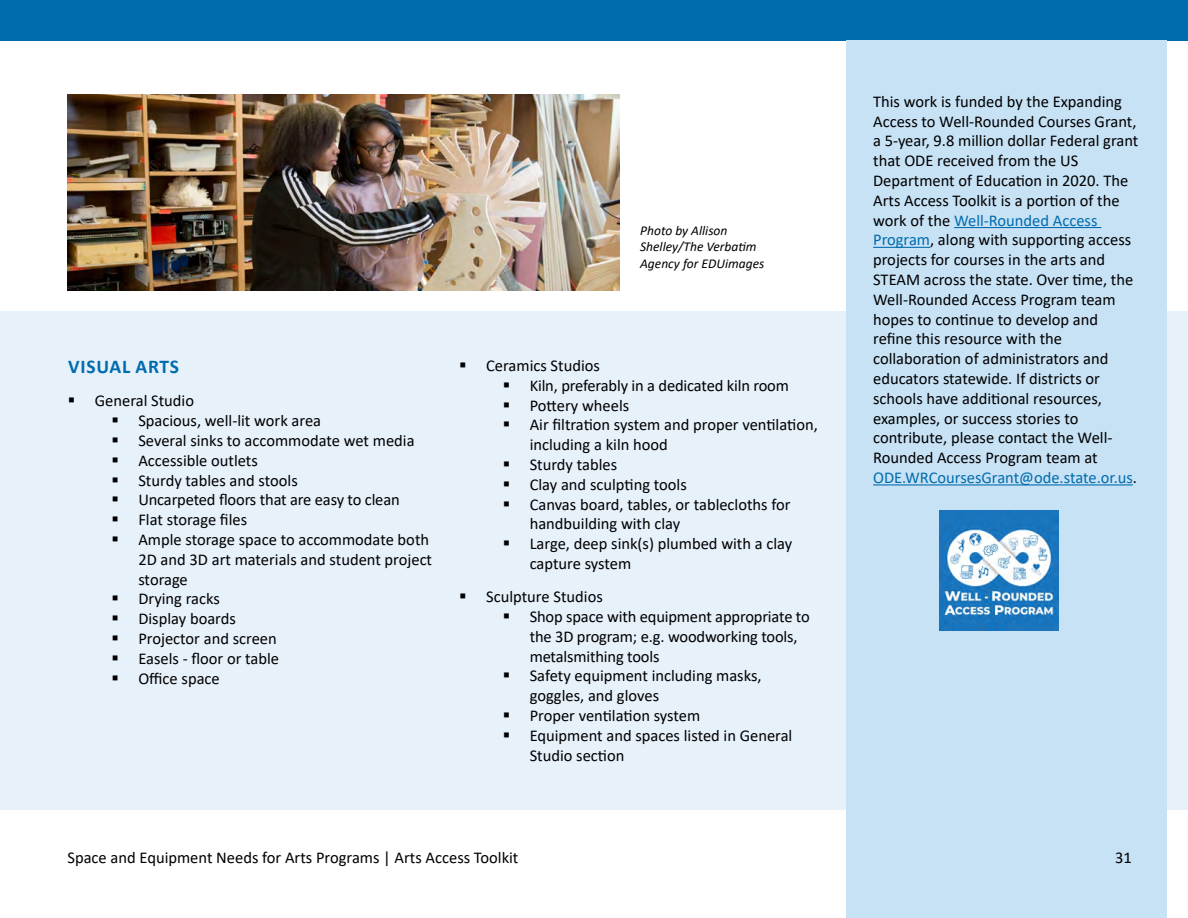
<style>
.page{position:relative;width:1188px;height:918px;background:#fff}
.page>*{position:absolute;margin:0;border:0;box-sizing:border-box;transform-origin:0 0}
.Heading_3{font:700 19.5px "Calibri";letter-spacing:.04em;color:#006cad}
.Body{font:16.5px/19.8px "Calibri";color:#000}
.Captions{font:italic 13.5px/16.2px "Calibri";color:#000}
.s1{color:#006cad}
</style>
<div class="page">
<div style="left:0;top:311px;width:1188px;height:499px;background:#e7f1fa"></div>
<div style="left:0;top:0;width:1188px;height:40px;background:#006cad"></div>
<div style="left:846px;top:40px;width:321px;height:878px;background:#c7e1f5"></div>
<hr style="left:954px;top:227px;width:147px;height:1px;background:#006cad">
<hr style="left:873px;top:247px;width:57px;height:1px;background:#006cad">
<hr style="left:873px;top:484px;width:260px;height:1px;background:#006cad">
<img style="left:939px;top:511px;width:120px;height:120px">
<img style="left:68px;top:94px;width:552px;height:197px">
<p class="Heading_3" style="left:68px;top:353px;width:112px">VISUAL ARTS</p>
<p class="Body" style="left:95px;top:391px;width:101px">General Studio</p>
<p class="Body" style="left:138px;top:410px;width:184px">Spacious, well-lit work area</p>
<p class="Body" style="left:138px;top:430px;width:278px">Several sinks to accommodate wet media</p>
<p class="Body" style="left:138px;top:450px;width:121px">Accessible outlets</p>
<p class="Body" style="left:138px;top:470px;width:161px">Sturdy tables and stools</p>
<p class="Body" style="left:138px;top:490px;width:263px">Uncarpeted floors that are easy to clean</p>
<p class="Body" style="left:138px;top:509px;width:110px">Flat storage files</p>
<p class="Body" style="left:138px;top:529px;width:295px">Ample storage space to accommodate both<br>2D and 3D art materials and student project storage</p>
<p class="Body" style="left:138px;top:589px;width:83px">Drying racks</p>
<p class="Body" style="left:138px;top:608px;width:99px">Display boards</p>
<p class="Body" style="left:138px;top:628px;width:140px">Projector and screen</p>
<p class="Body" style="left:138px;top:648px;width:142px">Easels - floor or table</p>
<p class="Body" style="left:138px;top:668px;width:83px">Office space</p>
<p class="Captions" style="left:640px;top:222px;width:126px">Photo by Allison<br>Shelley/The Verbatim<br>Agency for EDUimages</p>
<p class="Body" style="left:486px;top:355px;width:115px">Ceramics Studios</p>
<p class="Body" style="left:530px;top:375px;width:261px">Kiln, preferably in a dedicated kiln room</p>
<p class="Body" style="left:530px;top:395px;width:101px">Pottery wheels</p>
<p class="Body" style="left:530px;top:415px;width:290px">Air filtration system and proper ventilation, including a kiln hood</p>
<p class="Body" style="left:530px;top:454px;width:89px">Sturdy tables</p>
<p class="Body" style="left:530px;top:474px;width:159px">Clay and sculpting tools</p>
<p class="Body" style="left:530px;top:494px;width:262px">Canvas board, tables, or tablecloths for handbuilding with clay</p>
<p class="Body" style="left:530px;top:533px;width:264px">Large, deep sink(s) plumbed with a clay capture system</p>
<p class="Body" style="left:486px;top:586px;width:118px">Sculpture Studios</p>
<p class="Body" style="left:530px;top:606px;width:282px">Shop space with equipment appropriate to the 3D program; e.g. woodworking tools, metalsmithing tools</p>
<p class="Body" style="left:530px;top:666px;width:233px">Safety equipment including masks, goggles, and gloves</p>
<p class="Body" style="left:530px;top:705px;width:172px">Proper ventilation system</p>
<p class="Body" style="left:530px;top:725px;width:264px">Equipment and spaces listed in General<br>Studio section</p>
<p class="Body" style="left:873px;top:91px;width:267px">This work is funded by the Expanding Access to Well-Rounded Courses Grant, a 5-year, 9.8 million dollar Federal grant that ODE received from the US Department of Education in 2020. The Arts Access Toolkit is a portion of the work of the <span class="s1">Well-Rounded Access Program</span>, along with supporting access projects for courses in the arts and STEAM across the state. Over time, the Well-Rounded Access Program team hopes to continue to develop and refine this resource with the collaboration of administrators and educators statewide. If districts or schools have additional resources, examples, or success stories to contribute, please contact the Well-Rounded Access Program team at <span class="s1">ODE.WRCoursesGrant@ode.state.or.us</span>.</p>
<p class="Body" style="left:68px;top:848px;width:453px">Space and Equipment Needs for Arts Programs | Arts Access Toolkit</p>
<p class="Body" style="left:1115px;top:848px;width:18px">31</p>
</div>
